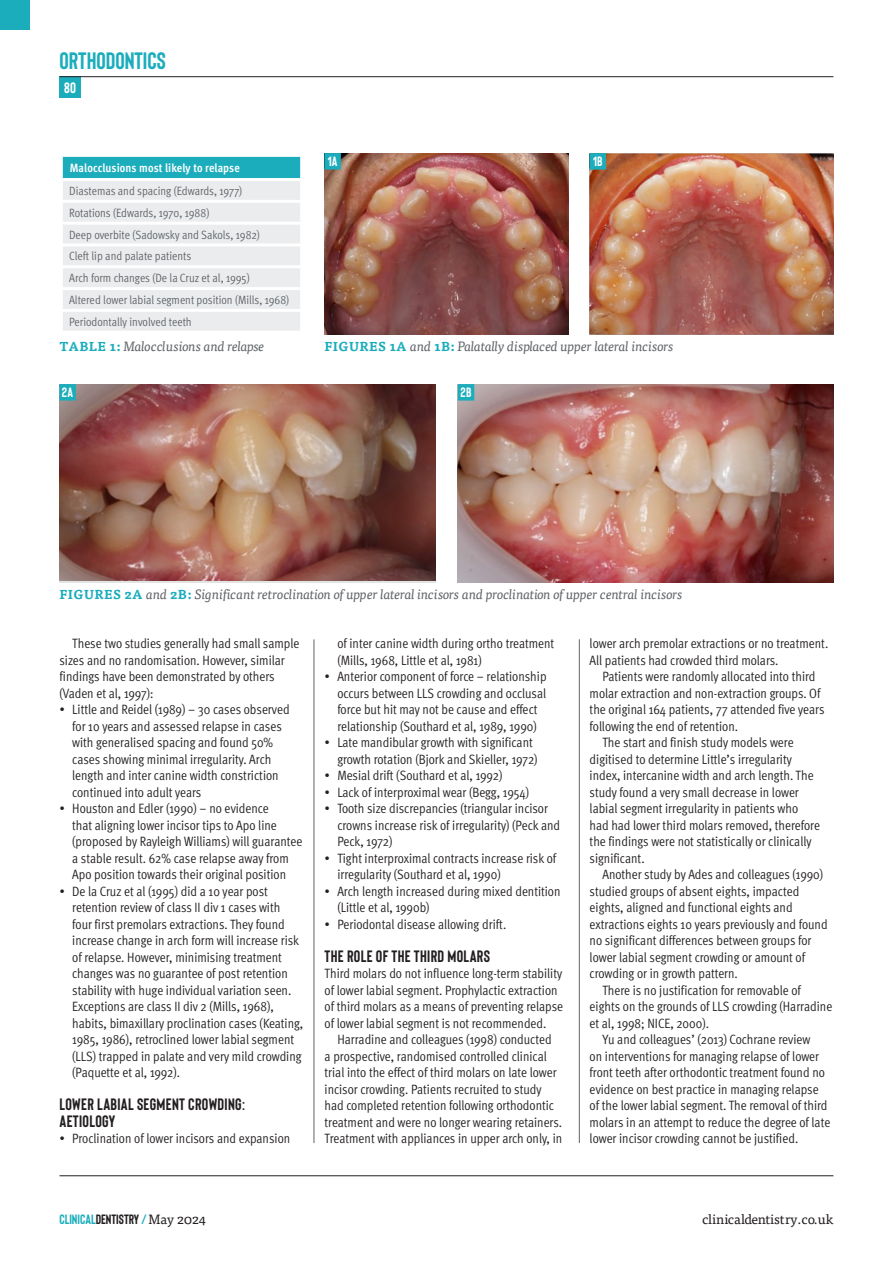
<style>
.page{position:relative;width:893px;height:1263px;background:#fff}
.page>*{position:absolute;margin:0;border:0;box-sizing:border-box;transform-origin:0 0}
.t1{font:700 23.7px "Bison";color:#1cadbd}
.Crosshead{font:700 16.5px/16.5px "Bison";letter-spacing:.02em;color:#231f20}
.t2{font:700 15px "Bison";color:#fff}
.Body_Text{font:13.5px/16.5px "Meta OT Cond Norm";color:#231f20}
.Picture_Caption{font:italic 13.5px "Tisa Pro";letter-spacing:-.03em;color:#606468}
.Body_First_Para{font:13.5px/16.5px "Meta OT Cond Norm";color:#231f20}
.t3{font:700 13.5px "Bison";color:#1cadbd}
.t4{font:13.5px "Tisa Pro";color:#231f20}
.Picture_number{font:700 13.5px "Bison";letter-spacing:.02em;color:#fff}
.Table_Text{font:12px "Meta OT Cond Norm";letter-spacing:-.005em;color:#606468}
.Table_Header{font:700 condensed 12px "Meta OT";letter-spacing:.01em;color:#fff}
.s1{font-weight:700;font-style:normal;font-size:12.75px;color:#1cadbd}
.s2{color:#231f20}
.s3{font-family:"Tisa Pro";font-weight:400;color:#231f20}
</style>
<div class="page">
<hr style="left:60px;top:1175px;width:773px;height:1px;background:#231f20">
<div style="left:60px;top:77px;width:21px;height:21px;background:#1cadbd"></div>
<hr style="left:60px;top:76px;width:773px;height:1px;background:#231f20">
<div style="left:0;top:0;width:30px;height:30px;background:#1cadbd"></div>
<hr style="left:313px;top:639px;width:1px;height:504px;background:#606468">
<hr style="left:579px;top:639px;width:1px;height:504px;background:#606468">
<div style="left:61px;top:155px;width:241px;height:25px;background:#1cadbd"></div>
<div style="left:63px;top:181px;width:237px;height:150px;background:#ebecee"></div>
<hr style="left:60px;top:154px;width:243px;height:3px;background:#fff">
<hr style="left:60px;top:157px;width:3px;height:21px;background:#fff">
<hr style="left:300px;top:157px;width:3px;height:21px;background:#fff">
<hr style="left:60px;top:178px;width:243px;height:3px;background:#fff">
<hr style="left:60px;top:200px;width:243px;height:3px;background:#fff">
<hr style="left:60px;top:222px;width:243px;height:3px;background:#fff">
<hr style="left:60px;top:243px;width:243px;height:3px;background:#fff">
<hr style="left:60px;top:265px;width:243px;height:3px;background:#fff">
<hr style="left:60px;top:287px;width:243px;height:3px;background:#fff">
<hr style="left:60px;top:309px;width:243px;height:3px;background:#fff">
<img style="left:324px;top:153px;width:244px;height:182px">
<img style="left:60px;top:384px;width:376px;height:197px">
<img style="left:590px;top:153px;width:243px;height:182px">
<img style="left:458px;top:384px;width:375px;height:198px">
<div style="left:324px;top:153px;width:17px;height:17px;background:#1cadbd"></div>
<div style="left:59px;top:384px;width:17px;height:17px;background:#1cadbd"></div>
<div style="left:590px;top:153px;width:16px;height:17px;background:#1cadbd"></div>
<div style="left:458px;top:384px;width:16px;height:17px;background:#1cadbd"></div>
<h1 class="t1" style="left:60px;top:46px;width:108px">ORTHODONTICS</h1>
<p class="t2" style="left:64px;top:78px;width:13px">80</p>
<p class="Picture_number" style="left:328px;top:153px;width:11px">1A</p>
<p class="Picture_number" style="left:593px;top:153px;width:11px">1B</p>
<p class="Table_Header" style="left:70px;top:160px;width:172px">Malocclusions most likely to relapse</p>
<p class="Table_Text" style="left:69px;top:183px;width:175px">Diastemas and spacing (Edwards, 1977)</p>
<p class="Table_Text" style="left:69px;top:205px;width:142px">Rotations (Edwards, 1970, 1988)</p>
<p class="Table_Text" style="left:69px;top:227px;width:192px">Deep overbite (Sadowsky and Sakols, 1982)</p>
<p class="Table_Text" style="left:69px;top:249px;width:124px">Cleft lip and palate patients</p>
<p class="Table_Text" style="left:69px;top:271px;width:182px">Arch form changes (De la Cruz et al, 1995)</p>
<p class="Table_Text" style="left:69px;top:292px;width:222px">Altered lower labial segment position (Mills, 1968)</p>
<p class="Table_Text" style="left:69px;top:314px;width:124px">Periodontally involved teeth</p>
<p class="Picture_Caption" style="left:59px;top:336px;width:207px"><span class="s1">TABLE 1:</span> Malocclusions and relapse</p>
<p class="Picture_Caption" style="left:324px;top:336px;width:351px"><span class="s1">FIGURES 1A</span> and <span class="s1">1B:</span> Palatally displaced upper lateral incisors</p>
<p class="Picture_number" style="left:62px;top:384px;width:13px">2A</p>
<p class="Picture_number" style="left:461px;top:384px;width:13px">2B</p>
<p class="Picture_Caption" style="left:60px;top:584px;width:625px"><span class="s1">FIGURES 2A</span> and <span class="s1">2B:</span> Significant retroclination of upper lateral incisors and proclination of upper central incisors</p>
<p class="Body_Text" style="left:60px;top:635px;width:241px;text-indent:13px">These two studies generally had small sample sizes and no randomisation. However, similar findings have been demonstrated by others (Vaden et al, 1997):</p>
<p class="Body_Text" style="left:72px;top:701px;width:219px;text-indent:-13px">• Little and Reidel (1989) – 30 cases observed for 10 years and assessed relapse in cases with generalised spacing and found 50% cases showing minimal irregularity. Arch length and inter canine width constriction continued into adult years</p>
<p class="Body_Text" style="left:72px;top:800px;width:231px;text-indent:-13px">• Houston and Edler (1990) – no evidence<br>that aligning lower incisor tips to Apo line (proposed by Rayleigh Williams) will guarantee a stable result. 62% case relapse away from Apo position towards their original position</p>
<p class="Body_Text" style="left:72px;top:882px;width:233px;text-indent:-13px">• De la Cruz et al (1995) did a 10 year post retention review of class II div 1 cases with four first premolars extractions. They found increase change in arch form will increase risk of relapse. However, minimising treatment changes was no guarantee of post retention stability with huge individual variation seen.<br>Exceptions are class II div 2 (Mills, 1968), habits, bimaxillary proclination cases (Keating, 1985, 1986), retroclined lower labial segment (LLS) trapped in palate and very mild crowding (Paquette et al, 1992).</p>
<p class="Crosshead" style="left:60px;top:1095px;width:187px">LOWER LABIAL SEGMENT CROWDING:<br>AETIOLOGY</p>
<p class="Body_Text" style="left:60px;top:1130px;width:232px">• Proclination of lower incisors and expansion</p>
<p class="Body_Text" style="left:337px;top:635px;width:219px">of inter canine width during ortho treatment (Mills, 1968, Little et al, 1981)</p>
<p class="Body_Text" style="left:337px;top:668px;width:211px;text-indent:-13px">• Anterior component of force – relationship occurs between LLS crowding and occlusal force but hit may not be cause and effect relationship (Southard et al, 1989, 1990)</p>
<p class="Body_Text" style="left:337px;top:734px;width:202px;text-indent:-13px">• Late mandibular growth with significant growth rotation (Bjork and Skieller, 1972)</p>
<p class="Body_Text" style="left:325px;top:767px;width:179px">• Mesial drift (Southard et al, 1992)</p>
<p class="Body_Text" style="left:325px;top:783px;width:206px">• Lack of interproximal wear (Begg, 1954)</p>
<p class="Body_Text" style="left:337px;top:800px;width:224px;text-indent:-13px">• Tooth size discrepancies (triangular incisor crowns increase risk of irregularity) (Peck and<br>Peck, 1972)</p>
<p class="Body_Text" style="left:337px;top:849px;width:220px;text-indent:-13px">• Tight interproximal contracts increase risk of irregularity (Southard et al, 1990)</p>
<p class="Body_Text" style="left:337px;top:882px;width:225px;text-indent:-13px">• Arch length increased during mixed dentition (Little et al, 1990b)</p>
<p class="Body_Text" style="left:325px;top:915px;width:183px">• Periodontal disease allowing drift.</p>
<p class="Crosshead" style="left:325px;top:947px;width:167px">THE ROLE OF THE THIRD MOLARS</p>
<p class="Body_First_Para" style="left:325px;top:965px;width:240px">Third molars do not influence long-term stability of lower labial segment. Prophylactic extraction of third molars as a means of preventing relapse of lower labial segment is not recommended.</p>
<p class="Body_Text" style="left:325px;top:1031px;width:239px;text-indent:13px">Harradine and colleagues (1998) conducted<br>a prospective, randomised controlled clinical trial into the effect of third molars on late lower incisor crowding. Patients recruited to study had completed retention following orthodontic treatment and were no longer wearing retainers.<br>Treatment with appliances in upper arch only, in</p>
<p class="Body_Text" style="left:590px;top:635px;width:240px">lower arch premolar extractions or no treatment.<br>All patients had crowded third molars.</p>
<p class="Body_Text" style="left:590px;top:668px;width:236px;text-indent:13px">Patients were randomly allocated into third molar extraction and non-extraction groups. Of the original 164 patients, 77 attended five years following the end of retention.</p>
<p class="Body_Text" style="left:590px;top:734px;width:232px;text-indent:13px">The start and finish study models were digitised to determine Little’s irregularity index, intercanine width and arch length. The study found a very small decrease in lower labial segment irregularity in patients who had had lower third molars removed, therefore the findings were not statistically or clinically significant.</p>
<p class="Body_Text" style="left:590px;top:866px;width:239px;text-indent:13px">Another study by Ades and colleagues (1990) studied groups of absent eights, impacted eights, aligned and functional eights and extractions eights 10 years previously and found no significant differences between groups for lower labial segment crowding or amount of crowding or in growth pattern.</p>
<p class="Body_Text" style="left:590px;top:981px;width:244px;text-indent:13px">There is no justification for removable of eights on the grounds of LLS crowding (Harradine et al, 1998; NICE, 2000).</p>
<p class="Body_Text" style="left:590px;top:1031px;width:242px;text-indent:13px">Yu and colleagues’ (2013) Cochrane review<br>on interventions for managing relapse of lower front teeth after orthodontic treatment found no evidence on best practice in managing relapse of the lower labial segment. The removal of third molars in an attempt to reduce the degree of late lower incisor crowding cannot be justified.</p>
<p class="t3" style="left:60px;top:1211px;width:148px">CLINICAL<span class="s2">DENTISTRY</span> / <span class="s3">May 2024</span></p>
<p class="t4" style="left:702px;top:1209px;width:133px">clinicaldentistry.co.uk</p>
</div>
